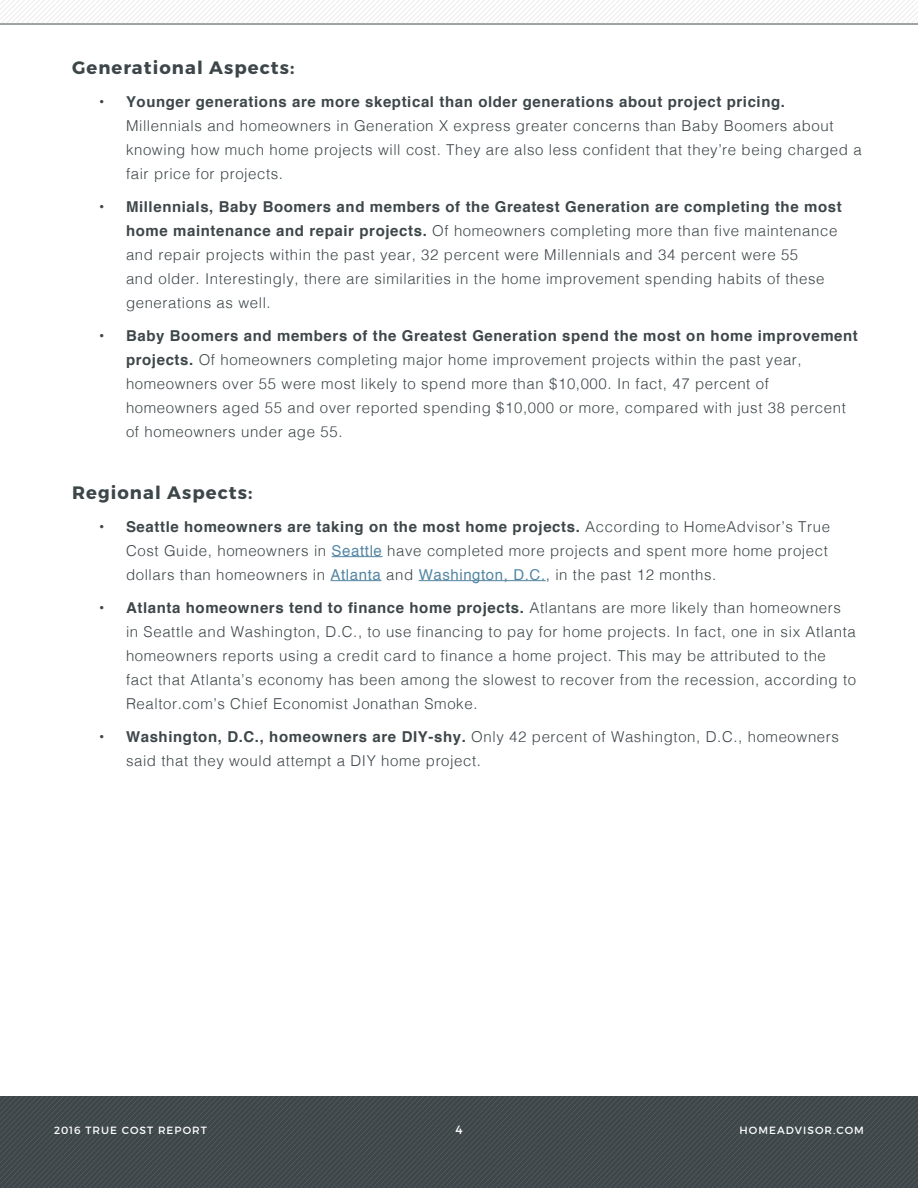
<style>
.page{position:relative;width:918px;height:1188px;background:#fff}
.page>*{position:absolute;margin:0;border:0;box-sizing:border-box;transform-origin:0 0}
.t1{font:700 18px "Montserrat";letter-spacing:.06em;color:#3d4649}
.t2{font:300 15px/24px "Helvetica";letter-spacing:.04em;color:#3d4649}
.t3{font:700 15px "Helvetica";letter-spacing:.04em;color:#3d4649}
.t4{font:12px "Montserrat";color:#fff}
.t5{font:10.5px "Montserrat";letter-spacing:.1em;color:#fff}
.s1{font-weight:700}
.s2{font-weight:400;color:#5486a3}
</style>
<div class="page">
<svg style="left:0;top:1096px;width:918px;height:92px;background:#41494c"></svg>
<svg style="left:0;top:0;width:918px;height:25px"></svg>
<hr style="left:332px;top:556px;width:51px;height:1px;background:#5486a3">
<hr style="left:331px;top:580px;width:50px;height:1px;background:#5486a3">
<hr style="left:419px;top:580px;width:127px;height:1px;background:#5486a3">
<p class="t1" style="left:72px;top:57px;width:224px">Generational Aspects:</p>
<p class="t3" style="left:99px;top:90px;width:688px">• Younger generations are more skeptical than older generations about project pricing.</p>
<p class="t2" style="left:126px;top:113px;width:737px">Millennials and homeowners in Generation X express greater concerns than Baby Boomers about knowing how much home projects will cost. They are also less confident that they’re being charged a fair price for projects.</p>
<p class="t2" style="left:126px;top:194px;width:717px;text-indent:-27px"><span class="s1">• Millennials, Baby Boomers and members of the Greatest Generation are completing the most home maintenance and repair projects.</span> Of homeowners completing more than five maintenance and repair projects within the past year, 32 percent were Millennials and 34 percent were 55<br>and older. Interestingly, there are similarities in the home improvement spending habits of these generations as well.</p>
<p class="t2" style="left:126px;top:323px;width:733px;text-indent:-27px"><span class="s1">• Baby Boomers and members of the Greatest Generation spend the most on home improvement projects.</span> Of homeowners completing major home improvement projects within the past year, homeowners over 55 were most likely to spend more than $10,000. In fact, 47 percent of homeowners aged 55 and over reported spending $10,000 or more, compared with just 38 percent of homeowners under age 55.</p>
<p class="t1" style="left:72px;top:481px;width:182px">Regional Aspects:</p>
<p class="t2" style="left:126px;top:513px;width:706px;text-indent:-27px"><span class="s1">• Seattle homeowners are taking on the most home projects.</span> According to HomeAdvisor’s True<br>Cost Guide, homeowners in <span class="s2">Seattle</span> have completed more projects and spent more home project dollars than homeowners in <span class="s2">Atlanta</span> and <span class="s2">Washington, D.C.</span>, in the past 12 months.</p>
<p class="t2" style="left:126px;top:594px;width:732px;text-indent:-27px"><span class="s1">• Atlanta homeowners tend to finance home projects.</span> Atlantans are more likely than homeowners in Seattle and Washington, D.C., to use financing to pay for home projects. In fact, one in six Atlanta homeowners reports using a credit card to finance a home project. This may be attributed to the fact that Atlanta’s economy has been among the slowest to recover from the recession, according to Realtor.com’s Chief Economist Jonathan Smoke.</p>
<p class="t2" style="left:126px;top:723px;width:715px;text-indent:-27px"><span class="s1">• Washington, D.C., homeowners are DIY-shy.</span> Only 42 percent of Washington, D.C., homeowners said that they would attempt a DIY home project.</p>
<p class="t5" style="left:54px;top:1124px;width:154px">2016 TRUE COST REPORT</p>
<p class="t4" style="left:455px;top:1122px;width:9px">4</p>
<p class="t5" style="left:739px;top:1124px;width:126px">HOMEADVISOR.COM</p>
</div>
